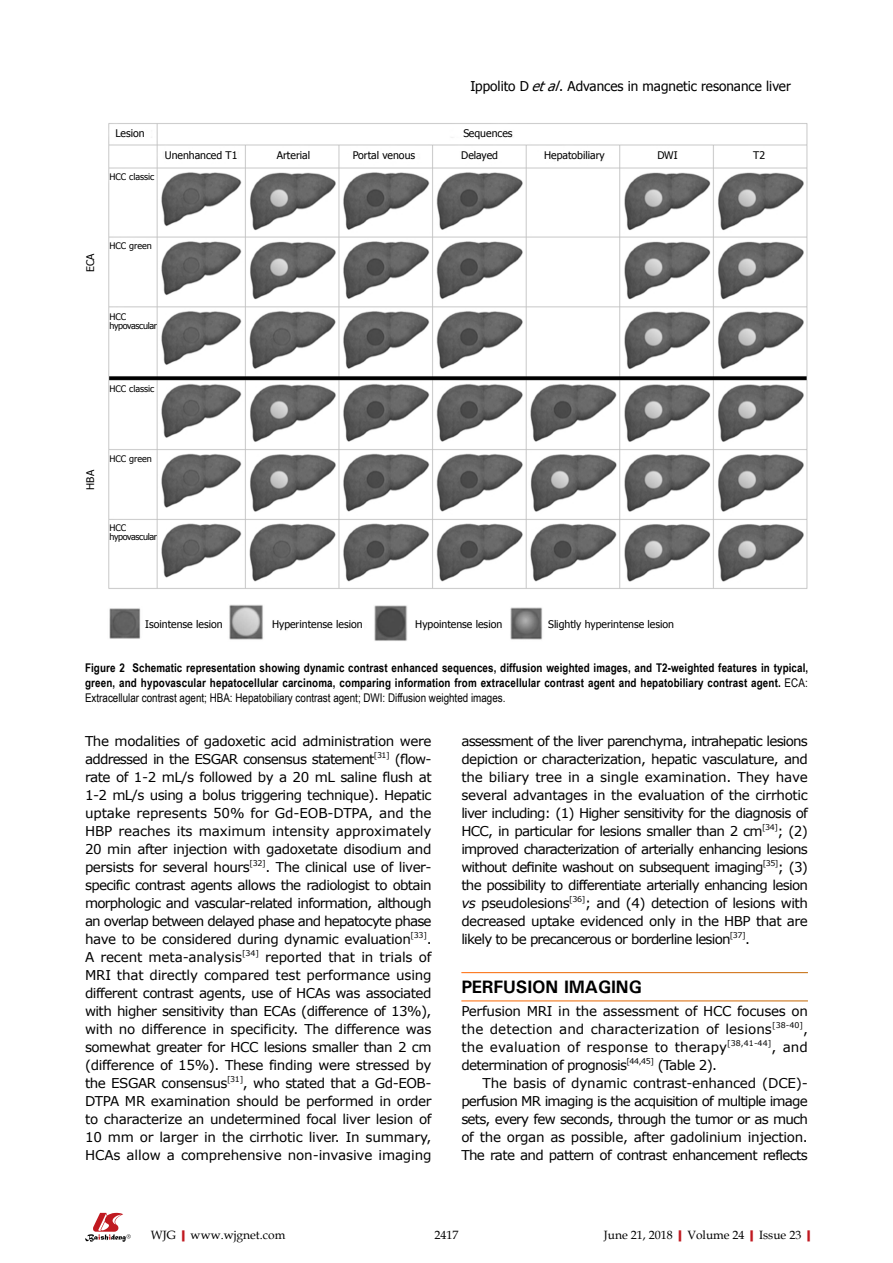
<style>
.page{position:relative;width:893px;height:1263px;background:#fff}
.page>*{position:absolute;margin:0;border:0;box-sizing:border-box;transform-origin:0 0}
.t1{font:700 18px "Univers";letter-spacing:-.01em;color:#000}
.t2{font:13.5px/18px "Verdana";letter-spacing:-.035em;color:#000;text-align:justify}
.t3{font:13.5px "Verdana";letter-spacing:-.06em;color:#000}
.t4{font:13.5px/18px "Verdana";letter-spacing:-.005em;color:#000}
.t5{font:13.5px "Tahoma";color:#000}
.t6{font:13.5px "Verdana";letter-spacing:-.015em;color:#000}
.t7{font:13.5px "Verdana";letter-spacing:.005em;color:#000}
.t8{font:13.5px "Verdana";letter-spacing:-.01em;color:#000}
.t9{font:700 12px/15px "Arial Narrow";letter-spacing:.01em;color:#000;text-align:justify}
.t10{font:12px "Book Antiqua";color:#000}
.t11{font:10.5px "Tahoma";color:#000}
.t12{font:9px "Tahoma";color:#000}
.t13{font:9px/9px "Tahoma";letter-spacing:-.04em;color:#000}
.t14{font:7.8px "Verdana";letter-spacing:-.035em;color:#000}
.s1{font-style:italic}
.s2{font-weight:400}
.s3{font-weight:700;color:#c01920}
</style>
<div class="page">
<svg style="left:85px;top:1213px;width:46px;height:29px"></svg>
<img style="left:108px;top:123px;width:700px;height:466px">
<img style="left:109px;top:604px;width:434px;height:37px">
<p class="t5" style="left:470px;top:77px;width:322px">Ippolito D <span class="s1">etal</span>. Advances in magnetic resonance liver</p>
<p class="t11" style="left:115px;top:126px;width:31px">Lesion</p>
<p class="t11" style="left:464px;top:126px;width:50px">Sequences</p>
<p class="t11" style="left:165px;top:148px;width:74px">Unenhanced T1</p>
<p class="t11" style="left:277px;top:148px;width:35px">Arterial</p>
<p class="t11" style="left:353px;top:148px;width:64px">Portal venous</p>
<p class="t11" style="left:461px;top:148px;width:38px">Delayed</p>
<p class="t11" style="left:544px;top:148px;width:62px">Hepatobiliary</p>
<p class="t11" style="left:657px;top:148px;width:22px">DWI</p>
<p class="t11" style="left:753px;top:148px;width:13px">T2</p>
<p class="t12" style="left:109px;top:171px;width:46px">HCC classic</p>
<p class="t11" style="left:83px;top:272px;width:20px;rotate:-90deg">ECA</p>
<p class="t12" style="left:109px;top:240px;width:44px">HCC green</p>
<p class="t13" style="left:109px;top:311px;width:49px">HCC hypovascular</p>
<p class="t12" style="left:109px;top:382px;width:46px">HCC classic</p>
<p class="t11" style="left:83px;top:490px;width:21px;rotate:-90deg">HBA</p>
<p class="t12" style="left:109px;top:453px;width:44px">HCC green</p>
<p class="t13" style="left:109px;top:523px;width:49px">HCC hypovascular</p>
<p class="t11" style="left:145px;top:617px;width:79px">Isointense lesion</p>
<p class="t11" style="left:272px;top:617px;width:92px">Hyperintense lesion</p>
<p class="t11" style="left:415px;top:617px;width:89px">Hypointense lesion</p>
<p class="t11" style="left:548px;top:617px;width:127px">Slightly hyperintense lesion</p>
<p class="t9" style="left:85px;top:660px;width:725px">Figure 2 Schematic representation showing dynamic contrast enhanced sequences, diffusion weighted images, and T2-weighted features in typical, green, and hypovascular hepatocellular carcinoma, comparing information from extracellular contrast agent and hepatobiliary contrast agent. <span class="s2">ECA:<br>Extracellular contrast agent; HBA: Hepatobiliary contrast agent; DWI: Diffusion weighted images.</span></p>
<p class="t2" style="left:85px;top:732px;width:348px">The modalities of gadoxetic acid administration were addressed in the ESGAR consensus statement</p>
<p class="t14" style="left:374px;top:750px;width:17px">[31]</p>
<p class="t2" style="left:85px;top:750px;width:348px;text-indent:310px">(flow&shy;rate of 1-2 mL/s followed by a 20 mL saline flush at 1-2 mL/s using a bolus triggering technique). Hepatic uptake represents 50% for Gd-EOB-DTPA, and the HBP reaches its maximum intensity approximately 20 min after injection with gadoxetate disodium and persists for several hours</p>
<p class="t14" style="left:249px;top:858px;width:18px">[32]</p>
<p class="t2" style="left:85px;top:858px;width:348px;text-indent:180px">. The clinical use of liver&shy;specific contrast agents allows the radiologist to obtain morphologic and vascular-related information, although an overlap between delayed phase and hepatocyte phase have to be considered during dynamic evaluation</p>
<p class="t14" style="left:410px;top:930px;width:18px">[33]</p>
<p class="t2" style="left:427px;top:930px;width:6px">.</p>
<p class="t8" style="left:85px;top:949px;width:159px">A recent meta-analysis</p>
<p class="t14" style="left:242px;top:948px;width:18px">[34]</p>
<p class="t2" style="left:85px;top:948px;width:348px;text-indent:180px">reported that in trials of MRI that directly compared test performance using different contrast agents, use of HCAs was associated with higher sensitivity than ECAs (difference of 13%), with no difference in specificity. The difference was somewhat greater for HCC lesions smaller than 2 cm (difference of 15%). These finding were stressed by the ESGAR consensus</p>
<p class="t14" style="left:227px;top:1074px;width:18px">[31]</p>
<p class="t2" style="left:85px;top:1074px;width:348px;text-indent:158px">, who stated that a Gd-EOB-DTPA MR examination should be performed in order to characterize an undetermined focal liver lesion of 10 mm or larger in the cirrhotic liver. In summary, HCAs allow a comprehensive non-invasive imaging</p>
<p class="t2" style="left:461px;top:732px;width:348px">assessment of the liver parenchyma, intrahepatic lesions depiction or characterization, hepatic vasculature, and the biliary tree in a single examination. They have several advantages in the evaluation of the cirrhotic liver including: (1) Higher sensitivity for the diagnosis of HCC, in particular for lesions smaller than 2 cm</p>
<p class="t14" style="left:762px;top:822px;width:17px">[34]</p>
<p class="t2" style="left:461px;top:822px;width:348px;text-indent:316px">; (2) improved characterization of arterially enhancing lesions without definite washout on subsequent imaging</p>
<p class="t14" style="left:763px;top:858px;width:17px">[35]</p>
<p class="t2" style="left:461px;top:858px;width:348px;text-indent:317px">; (3) the possibility to differentiate arterially enhancing lesion <span class="s1">vs</span> pseudo-lesions</p>
<p class="t14" style="left:569px;top:894px;width:18px">[36]</p>
<p class="t2" style="left:461px;top:894px;width:348px;text-indent:124px">; and (4) detection of lesions with decreased uptake evidenced only in the HBP that are likely to be precancerous or borderline lesion</p>
<p class="t14" style="left:730px;top:930px;width:17px">[37]</p>
<p class="t2" style="left:745px;top:930px;width:6px">.</p>
<p class="t1" style="left:461px;top:975px;width:182px">PERFUSION IMAGING</p>
<p class="t4" style="left:461px;top:1002px;width:348px">Perfusion MRI in the assessment of HCC focuses on the detection and characterization of lesions</p>
<p class="t14" style="left:772px;top:1020px;width:32px">[38-40]</p>
<p class="t2" style="left:803px;top:1020px;width:6px">,</p>
<p class="t7" style="left:461px;top:1039px;width:267px">the evaluation of response to therapy</p>
<p class="t14" style="left:727px;top:1038px;width:46px">[38,41-44]</p>
<p class="t2" style="left:771px;top:1038px;width:38px">, and</p>
<p class="t2" style="left:461px;top:1056px;width:167px">determination of prognosis</p>
<p class="t14" style="left:626px;top:1056px;width:29px">[44,45]</p>
<p class="t2" style="left:658px;top:1056px;width:61px">(Table 2).</p>
<p class="t6" style="left:483px;top:1075px;width:327px">The basis of dynamic contrast-enhanced (DCE)-</p>
<p class="t3" style="left:461px;top:1093px;width:348px">perfusion MR imaging is the acquisition of multiple image</p>
<p class="t3" style="left:461px;top:1111px;width:348px">sets, every few seconds, through the tumor or as much</p>
<p class="t2" style="left:461px;top:1128px;width:348px">of the organ as possible, after gadolinium injection.</p>
<p class="t2" style="left:461px;top:1146px;width:348px">The rate and pattern of contrast enhancement reflects</p>
<p class="t10" style="left:151px;top:1226px;width:136px">WJG<span class="s3">|</span>www.wjgnet.com</p>
<p class="t10" style="left:434px;top:1226px;width:25px">2417</p>
<p class="t10" style="left:604px;top:1226px;width:214px">June 21, 2018<span class="s3">|</span>Volume 24<span class="s3">|</span>Issue 23<span class="s3">|</span></p>
</div>
